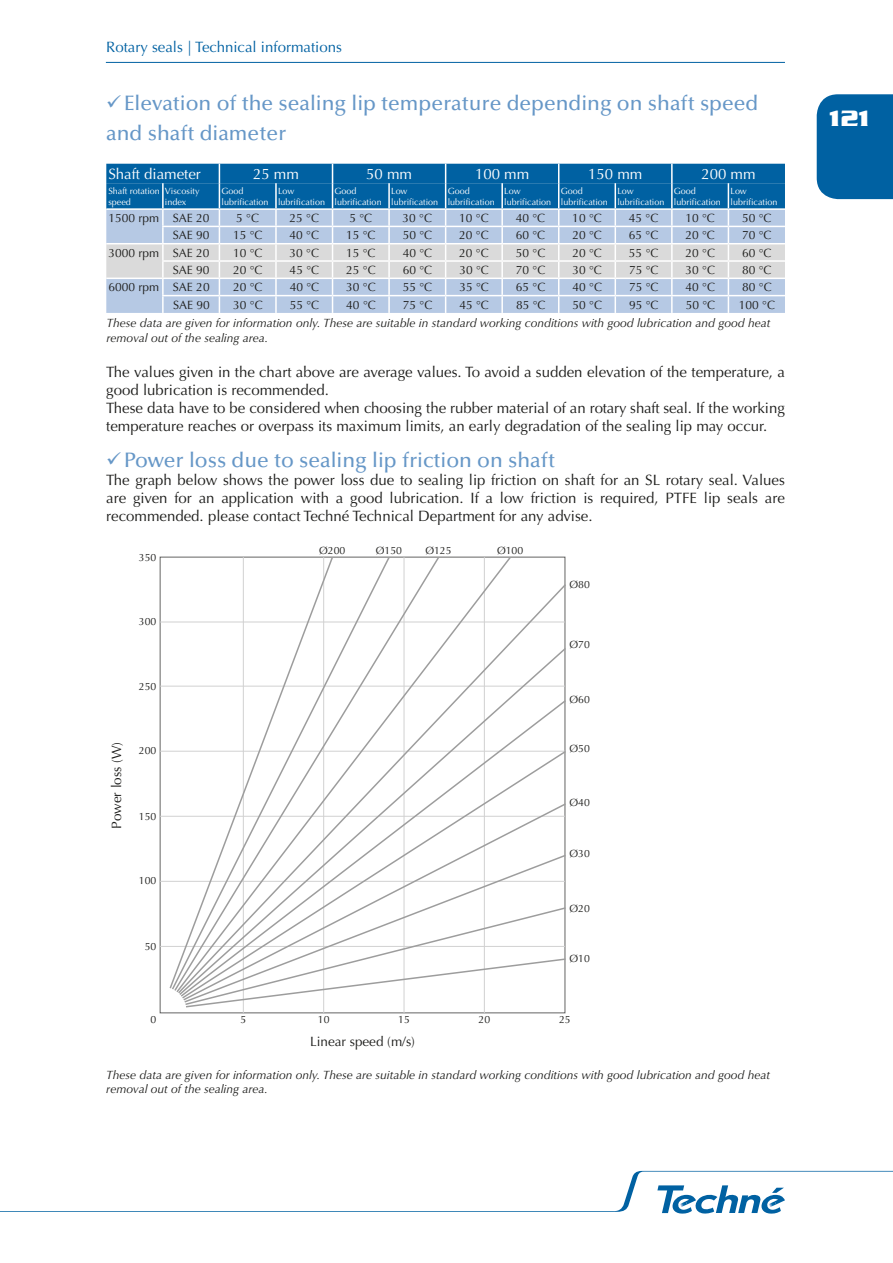
<style>
.page{position:relative;width:893px;height:1263px;background:#fff}
.page>*{position:absolute;margin:0;border:0;box-sizing:border-box;transform-origin:0 0}
.t1{font:700 24px "Serpentine";color:#fff}
.t2{font:500 21px/30px "Optima LT Std";color:#6697c7}
.t3{font:15px/18px "Optima LT Std";color:#1d1d1b}
.t4{font:15px "Optima LT Std";color:#fff}
.t5{font:15px "Optima LT Std";color:#0061a2}
.t6{font:13.5px "Optima LT Std";color:#1d1d1b}
.t7{font:12px "Optima LT Std";color:#1d1d1b}
.t8{font:italic 12px/14.4px "Optima LT Std";color:#1d1d1b}
.t9{font:10.5px "Optima LT Std";color:#1d1d1b}
.t10{font:9px/10.8px "Optima LT Std";color:#fff}
</style>
<div class="page">
<svg style="left:0;top:1171px;width:893px;height:42px"></svg>
<hr style="left:106px;top:62px;width:679px;height:1px;background:#0061a2">
<div style="left:817px;top:94px;width:76px;height:105px;background:#0061a2"></div>
<svg style="left:106px;top:164px;width:679px;height:149px;background:#8eb2d0"></svg>
<hr style="left:160px;top:621px;width:405px;height:1px;background:#d1d1d1">
<hr style="left:160px;top:686px;width:405px;height:1px;background:#d1d1d1">
<hr style="left:160px;top:751px;width:405px;height:1px;background:#d1d1d1">
<hr style="left:160px;top:816px;width:405px;height:1px;background:#d1d1d1">
<hr style="left:160px;top:881px;width:405px;height:1px;background:#d1d1d1">
<hr style="left:160px;top:946px;width:405px;height:1px;background:#d1d1d1">
<hr style="left:484px;top:557px;width:1px;height:456px;background:#d1d1d1">
<hr style="left:404px;top:557px;width:1px;height:456px;background:#d1d1d1">
<hr style="left:323px;top:557px;width:1px;height:456px;background:#d1d1d1">
<hr style="left:243px;top:557px;width:1px;height:456px;background:#d1d1d1">
<svg style="left:179px;top:582px;width:387px;height:413px"></svg>
<svg style="left:177px;top:556px;width:335px;height:438px"></svg>
<svg style="left:176px;top:556px;width:265px;height:436px"></svg>
<svg style="left:174px;top:556px;width:217px;height:435px"></svg>
<svg style="left:168px;top:556px;width:166px;height:434px"></svg>
<p class="t5" style="left:106px;top:38px;width:237px">Rotary seals | Technical informations</p>
<h2 class="t2" style="left:106px;top:88px;width:653px;text-indent:18px">Elevation of the sealing lip temperature depending on shaft speed and shaft diameter</h2>
<p class="t4" style="left:108px;top:165px;width:94px">Shaft diameter</p>
<p class="t4" style="left:253px;top:165px;width:47px">25 mm</p>
<p class="t4" style="left:366px;top:165px;width:47px">50 mm</p>
<p class="t4" style="left:475px;top:165px;width:56px">100 mm</p>
<p class="t4" style="left:588px;top:165px;width:56px">150 mm</p>
<p class="t4" style="left:701px;top:165px;width:56px">200 mm</p>
<p class="t10" style="left:108px;top:186px;width:53px">Shaft rotation speed</p>
<p class="t10" style="left:165px;top:186px;width:36px">Viscosity index</p>
<p class="t10" style="left:222px;top:186px;width:49px">Good lubrification</p>
<p class="t10" style="left:278px;top:186px;width:49px">Low lubrification</p>
<p class="t10" style="left:335px;top:186px;width:49px">Good lubrification</p>
<p class="t10" style="left:391px;top:186px;width:49px">Low lubrification</p>
<p class="t10" style="left:448px;top:186px;width:49px">Good lubrification</p>
<p class="t10" style="left:504px;top:186px;width:49px">Low lubrification</p>
<p class="t10" style="left:561px;top:186px;width:49px">Good lubrification</p>
<p class="t10" style="left:617px;top:186px;width:49px">Low lubrification</p>
<p class="t10" style="left:674px;top:186px;width:49px">Good lubrification</p>
<p class="t10" style="left:730px;top:186px;width:49px">Low lubrification</p>
<p class="t7" style="left:108px;top:211px;width:103px">1500 rpm SAE 20</p>
<p class="t7" style="left:236px;top:211px;width:24px">5 °C</p>
<p class="t7" style="left:289px;top:211px;width:31px">25 °C</p>
<p class="t7" style="left:349px;top:211px;width:24px">5 °C</p>
<p class="t7" style="left:403px;top:211px;width:31px">30 °C</p>
<p class="t7" style="left:459px;top:211px;width:31px">10 °C</p>
<p class="t7" style="left:516px;top:211px;width:31px">40 °C</p>
<p class="t7" style="left:572px;top:211px;width:31px">10 °C</p>
<p class="t7" style="left:629px;top:211px;width:31px">45 °C</p>
<p class="t7" style="left:685px;top:211px;width:31px">10 °C</p>
<p class="t7" style="left:742px;top:211px;width:31px">50 °C</p>
<p class="t7" style="left:173px;top:228px;width:38px">SAE 90</p>
<p class="t7" style="left:233px;top:228px;width:31px">15 °C</p>
<p class="t7" style="left:290px;top:228px;width:31px">40 °C</p>
<p class="t7" style="left:346px;top:228px;width:31px">15 °C</p>
<p class="t7" style="left:403px;top:228px;width:31px">50 °C</p>
<p class="t7" style="left:459px;top:228px;width:31px">20 °C</p>
<p class="t7" style="left:516px;top:228px;width:31px">60 °C</p>
<p class="t7" style="left:572px;top:228px;width:31px">20 °C</p>
<p class="t7" style="left:629px;top:228px;width:31px">65 °C</p>
<p class="t7" style="left:685px;top:228px;width:31px">20 °C</p>
<p class="t7" style="left:742px;top:228px;width:31px">70 °C</p>
<p class="t7" style="left:109px;top:246px;width:103px">3000 rpm SAE 20</p>
<p class="t7" style="left:233px;top:246px;width:31px">10 °C</p>
<p class="t7" style="left:290px;top:246px;width:31px">30 °C</p>
<p class="t7" style="left:346px;top:246px;width:31px">15 °C</p>
<p class="t7" style="left:403px;top:246px;width:31px">40 °C</p>
<p class="t7" style="left:459px;top:246px;width:31px">20 °C</p>
<p class="t7" style="left:516px;top:246px;width:31px">50 °C</p>
<p class="t7" style="left:572px;top:246px;width:31px">20 °C</p>
<p class="t7" style="left:629px;top:246px;width:31px">55 °C</p>
<p class="t7" style="left:685px;top:246px;width:31px">20 °C</p>
<p class="t7" style="left:742px;top:246px;width:31px">60 °C</p>
<p class="t7" style="left:173px;top:263px;width:38px">SAE 90</p>
<p class="t7" style="left:233px;top:263px;width:31px">20 °C</p>
<p class="t7" style="left:290px;top:263px;width:31px">45 °C</p>
<p class="t7" style="left:346px;top:263px;width:31px">25 °C</p>
<p class="t7" style="left:403px;top:263px;width:31px">60 °C</p>
<p class="t7" style="left:459px;top:263px;width:31px">30 °C</p>
<p class="t7" style="left:516px;top:263px;width:31px">70 °C</p>
<p class="t7" style="left:572px;top:263px;width:31px">30 °C</p>
<p class="t7" style="left:629px;top:263px;width:31px">75 °C</p>
<p class="t7" style="left:686px;top:263px;width:31px">30 °C</p>
<p class="t7" style="left:742px;top:263px;width:31px">80 °C</p>
<p class="t7" style="left:109px;top:280px;width:103px">6000 rpm SAE 20</p>
<p class="t7" style="left:233px;top:280px;width:31px">20 °C</p>
<p class="t7" style="left:290px;top:280px;width:31px">40 °C</p>
<p class="t7" style="left:346px;top:280px;width:31px">30 °C</p>
<p class="t7" style="left:403px;top:280px;width:31px">55 °C</p>
<p class="t7" style="left:459px;top:280px;width:31px">35 °C</p>
<p class="t7" style="left:516px;top:280px;width:31px">65 °C</p>
<p class="t7" style="left:572px;top:280px;width:31px">40 °C</p>
<p class="t7" style="left:629px;top:280px;width:31px">75 °C</p>
<p class="t7" style="left:686px;top:280px;width:31px">40 °C</p>
<p class="t7" style="left:742px;top:280px;width:31px">80 °C</p>
<p class="t7" style="left:173px;top:298px;width:38px">SAE 90</p>
<p class="t7" style="left:233px;top:298px;width:31px">30 °C</p>
<p class="t7" style="left:290px;top:298px;width:31px">55 °C</p>
<p class="t7" style="left:346px;top:298px;width:31px">40 °C</p>
<p class="t7" style="left:403px;top:298px;width:31px">75 °C</p>
<p class="t7" style="left:459px;top:298px;width:31px">45 °C</p>
<p class="t7" style="left:516px;top:298px;width:31px">85 °C</p>
<p class="t7" style="left:573px;top:298px;width:31px">50 °C</p>
<p class="t7" style="left:629px;top:298px;width:31px">95 °C</p>
<p class="t7" style="left:686px;top:298px;width:31px">50 °C</p>
<p class="t7" style="left:739px;top:298px;width:38px">100 °C</p>
<p class="t8" style="left:107px;top:316px;width:665px">These data are given for information only. These are suitable in standard working conditions with good lubrication and good heat removal out of the sealing area.</p>
<p class="t3" style="left:106px;top:363px;width:680px">The values given in the chart above are average values. To avoid a sudden elevation of the temperature, a good lubrication is recommended.<br>These data have to be considered when choosing the rubber material of an rotary shaft seal. If the working temperature reaches or overpass its maximum limits, an early degradation of the sealing lip may occur.</p>
<h2 class="t2" style="left:124px;top:446px;width:432px">Power loss due to sealing lip friction on shaft</h2>
<p class="t3" style="left:106px;top:471px;width:680px;text-align:justify">The graph below shows the power loss due to sealing lip friction on shaft for an SL rotary seal. Values are given for an application with a good lubrication. If a low friction is required, PTFE lip seals are recommended. please contact Techné Technical Department for any advise.</p>
<p class="t9" style="left:139px;top:551px;width:19px">350</p>
<p class="t9" style="left:139px;top:616px;width:19px">300</p>
<p class="t9" style="left:139px;top:680px;width:19px">250</p>
<p class="t6" style="left:109px;top:829px;width:89px;rotate:-90deg">Power loss (W)</p>
<p class="t9" style="left:139px;top:745px;width:19px">200</p>
<p class="t9" style="left:139px;top:810px;width:19px">150</p>
<p class="t9" style="left:139px;top:874px;width:19px">100</p>
<p class="t9" style="left:145px;top:940px;width:13px">50</p>
<p class="t9" style="left:151px;top:1013px;width:7px">0</p>
<p class="t9" style="left:319px;top:544px;width:28px">Ø200</p>
<p class="t9" style="left:376px;top:544px;width:28px">Ø150</p>
<p class="t9" style="left:425px;top:544px;width:28px">Ø125</p>
<p class="t9" style="left:497px;top:544px;width:28px">Ø100</p>
<p class="t9" style="left:569px;top:578px;width:22px">Ø80</p>
<p class="t9" style="left:569px;top:639px;width:22px">Ø70</p>
<p class="t9" style="left:569px;top:693px;width:22px">Ø60</p>
<p class="t9" style="left:569px;top:742px;width:22px">Ø50</p>
<p class="t9" style="left:569px;top:796px;width:22px">Ø40</p>
<p class="t9" style="left:569px;top:848px;width:22px">Ø30</p>
<p class="t9" style="left:569px;top:902px;width:22px">Ø20</p>
<p class="t9" style="left:569px;top:953px;width:22px">Ø10</p>
<p class="t9" style="left:240px;top:1013px;width:7px">5</p>
<p class="t9" style="left:318px;top:1013px;width:13px">10</p>
<p class="t9" style="left:398px;top:1013px;width:13px">15</p>
<p class="t9" style="left:478px;top:1013px;width:13px">20</p>
<p class="t9" style="left:559px;top:1013px;width:13px">25</p>
<p class="t6" style="left:310px;top:1033px;width:107px">Linear speed (m/s)</p>
<p class="t8" style="left:106px;top:1067px;width:665px">These data are given for information only. These are suitable in standard working conditions with good lubrication and good heat removal out of the sealing area.</p>
<h1 class="t1" style="left:829px;top:104px;width:42px">121</h1>
</div>
